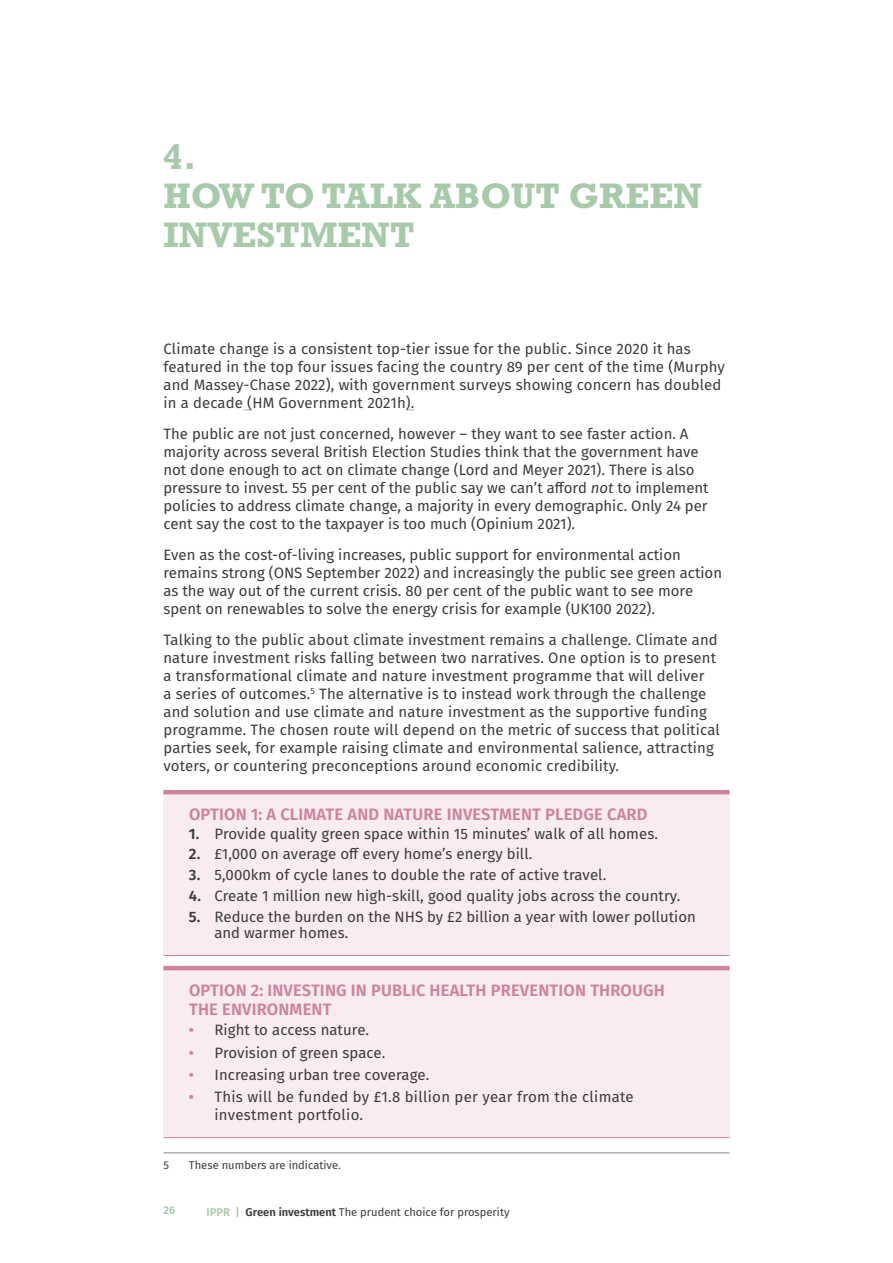
<style>
.page{position:relative;width:893px;height:1263px;background:#fff}
.page>*{position:absolute;margin:0;border:0;box-sizing:border-box;transform-origin:0 0}
.t1{font:700 36px/39px "Rockwell Std";color:#a7caa9}
.t2{font:600 16.5px/19.5px "Fira Sans";letter-spacing:.01em;color:#cd829e}
.t3{font:15px/18px "Fira Sans";letter-spacing:.005em;color:#3c3c3b}
.t4{font:11.25px "Fira Sans";color:#3c3c3b}
.t5{font:600 11.25px "Fira Sans";color:#a7caa9}
.s1{font-style:italic}
.s2{font-weight:600}
.s3{font-weight:600;color:#cd829e}
.s4{font-weight:600;color:#a7caa9}
</style>
<div class="page">
<div style="left:163px;top:792px;width:566px;height:32px;background:#f8ecf0"></div>
<hr style="left:163px;top:790px;width:566px;height:4px;background:#cd829e">
<div style="left:163px;top:820px;width:566px;height:27px;background:#f8ecf0"></div>
<div style="left:163px;top:841px;width:566px;height:26px;background:#f8ecf0"></div>
<div style="left:163px;top:862px;width:566px;height:26px;background:#f8ecf0"></div>
<div style="left:163px;top:882px;width:566px;height:27px;background:#f8ecf0"></div>
<div style="left:163px;top:903px;width:566px;height:52px;background:#f8ecf0"></div>
<hr style="left:163px;top:955px;width:566px;height:1px;background:#cd829e">
<div style="left:163px;top:968px;width:566px;height:52px;background:#f8ecf0"></div>
<hr style="left:163px;top:966px;width:566px;height:4px;background:#cd829e">
<div style="left:163px;top:1009px;width:566px;height:43px;background:#f8ecf0"></div>
<div style="left:163px;top:1031px;width:566px;height:43px;background:#f8ecf0"></div>
<div style="left:163px;top:1053px;width:566px;height:44px;background:#f8ecf0"></div>
<div style="left:163px;top:1075px;width:566px;height:62px;background:#f8ecf0"></div>
<hr style="left:163px;top:1137px;width:566px;height:1px;background:#cd829e">
<hr style="left:163px;top:1152px;width:566px;height:1px;background:#b5b2b2">
<h1 class="t1" style="left:163px;top:137px;width:540px">4.<br>HOW TO TALK ABOUT GREEN<br>INVESTMENT</h1>
<p class="t3" style="left:163px;top:340px;width:563px">Climate change is a consistent top-tier issue for the public. Since 2020 it has featured in the top four issues facing the country 89 per cent of the time (Murphy and Massey-Chase 2022), with government surveys showing concern has doubled in a decade (HM Government 2021h).</p>
<p class="t3" style="left:163px;top:424px;width:547px">The public are not just concerned, however – they want to see faster action. A majority across several British Election Studies think that the government have not done enough to act on climate change (Lord and Meyer 2021). There is also pressure to invest. 55 per cent of the public say we can’t afford <span class="s1">not</span> to implement policies to address climate change, a majority in every demographic. Only 24 per cent say the cost to the taxpayer is too much (Opinium 2021).</p>
<p class="t3" style="left:163px;top:545px;width:560px">Even as the cost-of-living increases, public support for environmental action remains strong (ONS September 2022) and increasingly the public see green action as the way out of the current crisis. 80 per cent of the public want to see more spent on renewables to solve the energy crisis for example (UK100 2022).</p>
<p class="t3" style="left:163px;top:630px;width:558px">Talking to the public about climate investment remains a challenge. Climate and nature investment risks falling between two narratives. One option is to present a transformational climate and nature investment programme that will deliver<br>a series of outcomes.<sup>5</sup> The alternative is to instead work through the challenge and solution and use climate and nature investment as the supportive funding programme. The chosen route will depend on the metric of success that political parties seek, for example raising climate and environmental salience, attracting voters, or countering preconceptions around economic credibility.</p>
<p class="t2" style="left:189px;top:803px;width:460px">OPTION 1: A CLIMATE AND NATURE INVESTMENT PLEDGE CARD</p>
<p class="t3" style="left:189px;top:824px;width:471px"><span class="s2">1.</span> Provide quality green space within 15 minutes’ walk of all homes.</p>
<p class="t3" style="left:189px;top:845px;width:345px"><span class="s2">2.</span> £1,000 on average off every home’s energy bill.</p>
<p class="t3" style="left:189px;top:865px;width:419px"><span class="s2">3.</span> 5,000km of cycle lanes to double the rate of active travel.</p>
<p class="t3" style="left:189px;top:886px;width:493px"><span class="s2">4.</span> Create 1 million new high-skill, good quality jobs across the country.</p>
<p class="t3" style="left:214px;top:908px;width:483px;line-height:16.5px;text-indent:-26px"><span class="s2">5.</span> Reduce the burden on the NHS by £2 billion a year with lower pollution and warmer homes.</p>
<p class="t2" style="left:189px;top:979px;width:477px">OPTION 2: INVESTING IN PUBLIC HEALTH PREVENTION THROUGH<br>THE ENVIRONMENT</p>
<p class="t3" style="left:189px;top:1021px;width:182px"><span class="s3">•</span> Right to access nature.</p>
<p class="t3" style="left:189px;top:1043px;width:198px"><span class="s3">•</span> Provision of green space.</p>
<p class="t3" style="left:189px;top:1065px;width:242px"><span class="s3">•</span> Increasing urban tree coverage.</p>
<p class="t3" style="left:214px;top:1087px;width:421px;text-indent:-26px"><span class="s3">•</span> This will be funded by £1.8 billion per year from the climate investment portfolio.</p>
<p class="t4" style="left:163px;top:1157px;width:7px">5</p>
<p class="t4" style="left:189px;top:1157px;width:153px">These numbers are indicative.</p>
<p class="t5" style="left:163px;top:1201px;width:14px">26</p>
<p class="t4" style="left:206px;top:1204px;width:305px"><span class="s4">IPPR |</span> <span class="s2">Green investment</span> The prudent choice for prosperity</p>
</div>
